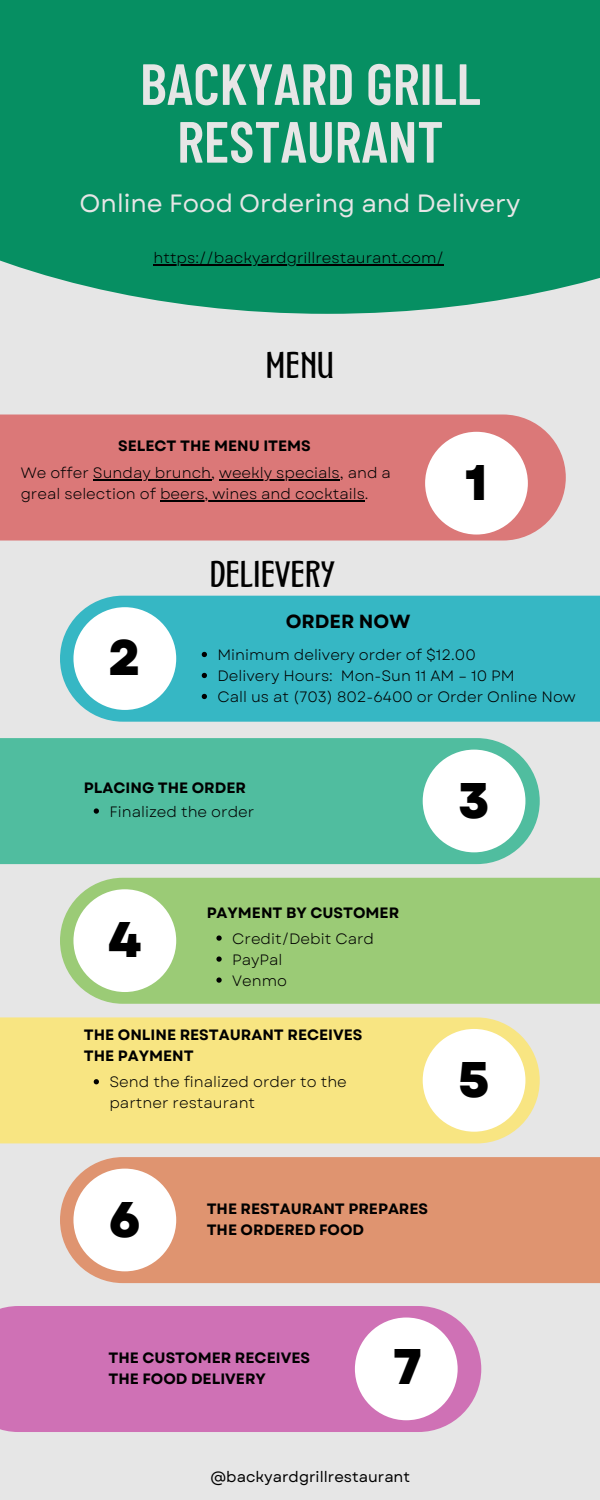
<style>
.page{position:relative;width:600px;height:1500px;background:#e6e6e6}
.page>*{position:absolute;margin:0;border:0;box-sizing:border-box;transform-origin:0 0}
.t1{font:600 58px/57.8px "Barlow Condensed";color:#e6e6e6;text-align:center}
.t2{font:800 50px "Garet";color:#000}
.t3{font:30px "Montagna LTD";color:#000}
.t4{font:25px "Garet";color:#e6e6e6}
.t5{font:700 19px "Garet";color:#000}
.t6{font:15px/21px "Garet";color:#000}
.t7{font:700 15px/21px "Garet";color:#000}
.t8{font:15px "Garet";color:#000}
</style>
<div class="page">
<div style="left:60px;top:596px;width:540px;height:126px;background:#36b7c4"></div>
<div style="left:0;top:738px;width:540px;height:126px;background:#50bd9f"></div>
<div style="left:60px;top:878px;width:540px;height:126px;background:#9bcb76"></div>
<div style="left:0;top:1017px;width:540px;height:126px;background:#f8e582"></div>
<div style="left:60px;top:1157px;width:540px;height:126px;background:#df9470"></div>
<div style="left:0;top:415px;width:566px;height:126px;background:#db7878"></div>
<div style="left:0;top:1306px;width:481px;height:126px;background:#cf71b5"></div>
<div style="left:73px;top:607px;width:103px;height:103px;background:#fff;border-radius:50%"></div>
<div style="left:423px;top:750px;width:102px;height:102px;background:#fff;border-radius:50%"></div>
<div style="left:423px;top:1029px;width:102px;height:103px;background:#fff;border-radius:50%"></div>
<div style="left:73px;top:889px;width:103px;height:103px;background:#fff;border-radius:50%"></div>
<div style="left:73px;top:1169px;width:103px;height:102px;background:#fff;border-radius:50%"></div>
<div style="left:355px;top:1318px;width:103px;height:102px;background:#fff;border-radius:50%"></div>
<div style="left:425px;top:432px;width:103px;height:103px;background:#fff;border-radius:50%"></div>
<div style="left:0;top:0;width:600px;height:314px;background:#068f62"></div>
<svg style="left:202px;top:652px;width:5px;height:5px"></svg>
<svg style="left:202px;top:673px;width:5px;height:5px"></svg>
<svg style="left:202px;top:694px;width:5px;height:5px"></svg>
<svg style="left:94px;top:808px;width:5px;height:6px"></svg>
<svg style="left:216px;top:935px;width:6px;height:6px"></svg>
<svg style="left:216px;top:956px;width:6px;height:6px"></svg>
<svg style="left:216px;top:977px;width:6px;height:6px"></svg>
<svg style="left:94px;top:1079px;width:5px;height:5px"></svg>
<hr style="left:93px;top:479px;width:118px;height:2px;background:#000">
<hr style="left:219px;top:479px;width:121px;height:2px;background:#000">
<hr style="left:160px;top:500px;width:205px;height:2px;background:#000">
<hr style="left:153px;top:264px;width:291px;height:2px;background:#000">
<h1 class="t1" style="left:140px;top:53px;width:342px">BACKYARD GRILL<br>RESTAURANT</h1>
<h3 class="t4" style="left:80px;top:185px;width:442px">Online Food Ordering and Delivery</h3>
<p class="t6" style="left:153px;top:247px;width:292px">https://backyardgrillrestaurant.com/</p>
<h3 class="t3" style="left:266px;top:352px;width:70px">MENU</h3>
<p class="t7" style="left:118px;top:436px;width:194px">SELECT THE MENU ITEMS</p>
<p class="t6" style="left:21px;top:462px;width:372px">We offer Sunday brunch, weekly specials, and a greal selection of beers, wines and cocktails.</p>
<h3 class="t3" style="left:209px;top:561px;width:128px">DELIEVERY</h3>
<p class="t5" style="left:286px;top:607px;width:126px">ORDER NOW</p>
<h2 class="t2" style="left:465px;top:446px;width:24px">1</h2>
<h2 class="t2" style="left:109px;top:622px;width:34px">2</h2>
<p class="t6" style="left:217px;top:644px;width:360px">Minimum delivery order of $12.00<br>Delivery Hours: Mon-Sun 11 AM – 10 PM<br>Call us at (703) 802-6400 or Order Online Now</p>
<p class="t7" style="left:84px;top:777px;width:164px">PLACING THE ORDER</p>
<p class="t6" style="left:109px;top:801px;width:146px">Finalized the order</p>
<h2 class="t2" style="left:108px;top:904px;width:35px">4</h2>
<p class="t7" style="left:207px;top:902px;width:194px">PAYMENT BY CUSTOMER</p>
<p class="t6" style="left:232px;top:928px;width:143px">Credit/Debit Card<br>PayPal<br>Venmo</p>
<p class="t7" style="left:84px;top:1024px;width:280px">THE ONLINE RESTAURANT RECEIVES<br>THE PAYMENT</p>
<p class="t6" style="left:109px;top:1072px;width:239px">Send the finalized order to the partner restaurant</p>
<h2 class="t2" style="left:458px;top:764px;width:33px">3</h2>
<h2 class="t2" style="left:458px;top:1044px;width:33px">5</h2>
<h2 class="t2" style="left:109px;top:1183px;width:34px">6</h2>
<p class="t7" style="left:207px;top:1198px;width:223px">THE RESTAURANT PREPARES<br>THE ORDERED FOOD</p>
<p class="t7" style="left:109px;top:1347px;width:203px">THE CUSTOMER RECEIVES<br>THE FOOD DELIVERY</p>
<h2 class="t2" style="left:393px;top:1331px;width:30px">7</h2>
<p class="t8" style="left:211px;top:1466px;width:201px">@backyardgrillrestaurant</p>
</div>
